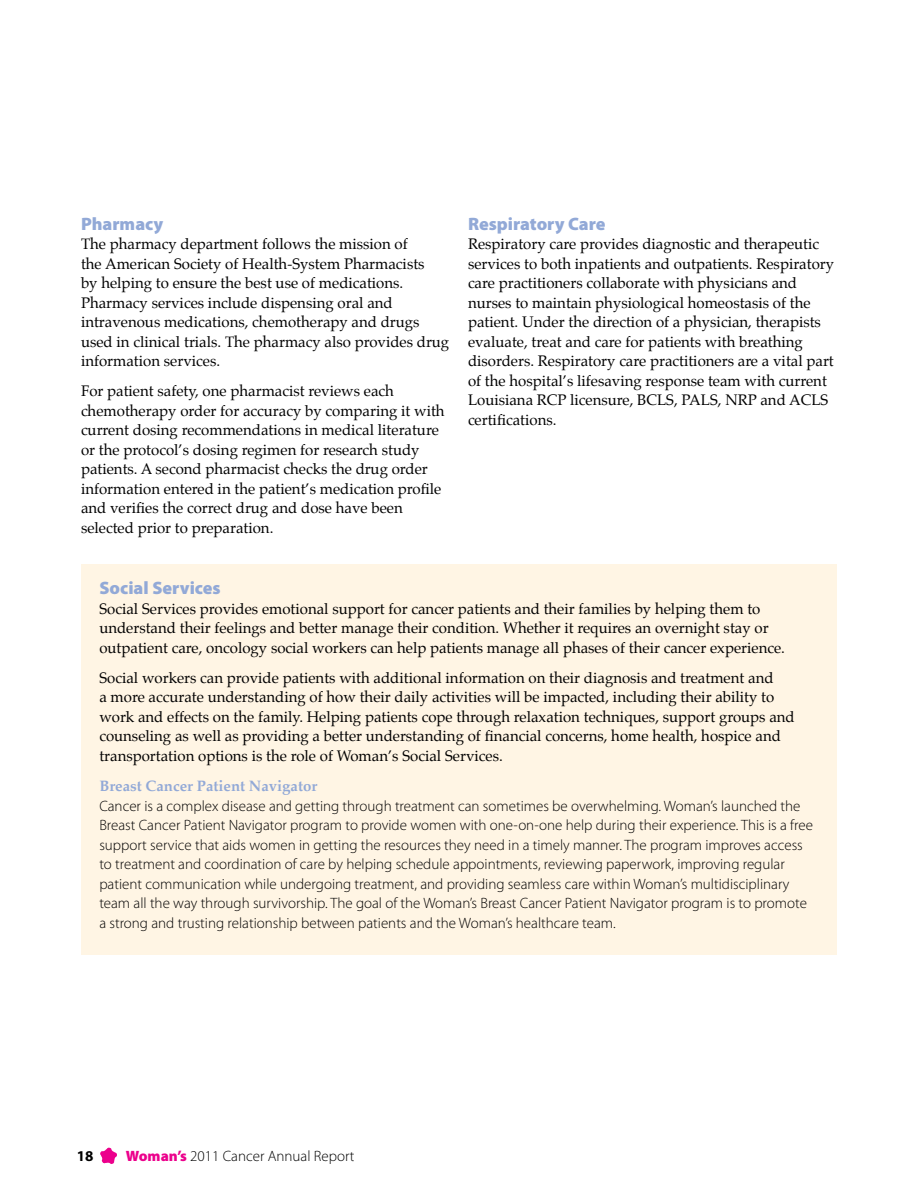
<style>
.page{position:relative;width:918px;height:1188px;background:#fff}
.page>*{position:absolute;margin:0;border:0;box-sizing:border-box;transform-origin:0 0}
.t1{font:900 18px "Myriad Pro";color:#92a9d7}
.t2{font:15px/19.5px "Palatino";color:#000}
.t3{font:300 15px/19.5px "Myriad Pro";color:#000}
.t4{font:700 15px "Palatino";color:#92a9d7}
.t5{font:700 15px "Myriad Pro";color:#000}
.s1{font-weight:900;color:#ec008c}
</style>
<div class="page">
<svg style="left:100px;top:1147px;width:17px;height:17px"></svg>
<div style="left:81px;top:564px;width:756px;height:391px;background:#fff5e4"></div>
<p class="t1" style="left:81px;top:211px;width:84px">Pharmacy</p>
<p class="t2" style="left:81px;top:234px;width:370px">The pharmacy department follows the mission of<br>the American Society of Health-System Pharmacists<br>by helping to ensure the best use of medications.<br>Pharmacy services include dispensing oral and intravenous medications, chemotherapy and drugs used in clinical trials. The pharmacy also provides drug information services.</p>
<p class="t2" style="left:81px;top:381px;width:365px">For patient safety, one pharmacist reviews each chemotherapy order for accuracy by comparing it with current dosing recommendations in medical literature or the protocol’s dosing regimen for research study patients. A second pharmacist checks the drug order information entered in the patient’s medication profile and verifies the correct drug and dose have been selected prior to preparation.</p>
<p class="t1" style="left:468px;top:211px;width:139px">Respiratory Care</p>
<p class="t2" style="left:468px;top:234px;width:368px">Respiratory care provides diagnostic and therapeutic services to both inpatients and outpatients. Respiratory care practitioners collaborate with physicians and nurses to maintain physiological homeostasis of the patient. Under the direction of a physician, therapists evaluate, treat and care for patients with breathing disorders. Respiratory care practitioners are a vital part of the hospital’s lifesaving response team with current Louisiana RCP licensure, BCLS, PALS, NRP and ACLS certifications.</p>
<p class="t1" style="left:99px;top:576px;width:123px">Social Services</p>
<p class="t2" style="left:99px;top:599px;width:687px">Social Services provides emotional support for cancer patients and their families by helping them to understand their feelings and better manage their condition. Whether it requires an overnight stay or outpatient care, oncology social workers can help patients manage all phases of their cancer experience.</p>
<p class="t2" style="left:99px;top:668px;width:697px">Social workers can provide patients with additional information on their diagnosis and treatment and<br>a more accurate understanding of how their daily activities will be impacted, including their ability to work and effects on the family. Helping patients cope through relaxation techniques, support groups and counseling as well as providing a better understanding of financial concerns, home health, hospice and transportation options is the role of Woman’s Social Services.</p>
<p class="t4" style="left:99px;top:773px;width:219px">Breast Cancer Patient Navigator</p>
<p class="t3" style="left:99px;top:796px;width:715px">Cancer is a complex disease and getting through treatment can sometimes be overwhelming. Woman’s launched the Breast Cancer Patient Navigator program to provide women with one-on-one help during their experience. This is a free support service that aids women in getting the resources they need in a timely manner. The program improves access to treatment and coordination of care by helping schedule appointments, reviewing paperwork, improving regular patient communication while undergoing treatment, and providing seamless care within Woman’s multidisciplinary team all the way through survivorship. The goal of the Woman’s Breast Cancer Patient Navigator program is to promote a strong and trusting relationship between patients and the Woman’s healthcare team.</p>
<p class="t5" style="left:77px;top:1146px;width:18px">18</p>
<p class="t3" style="left:126px;top:1146px;width:230px"><span class="s1">Woman’s</span> 2011 Cancer Annual Report</p>
</div>
